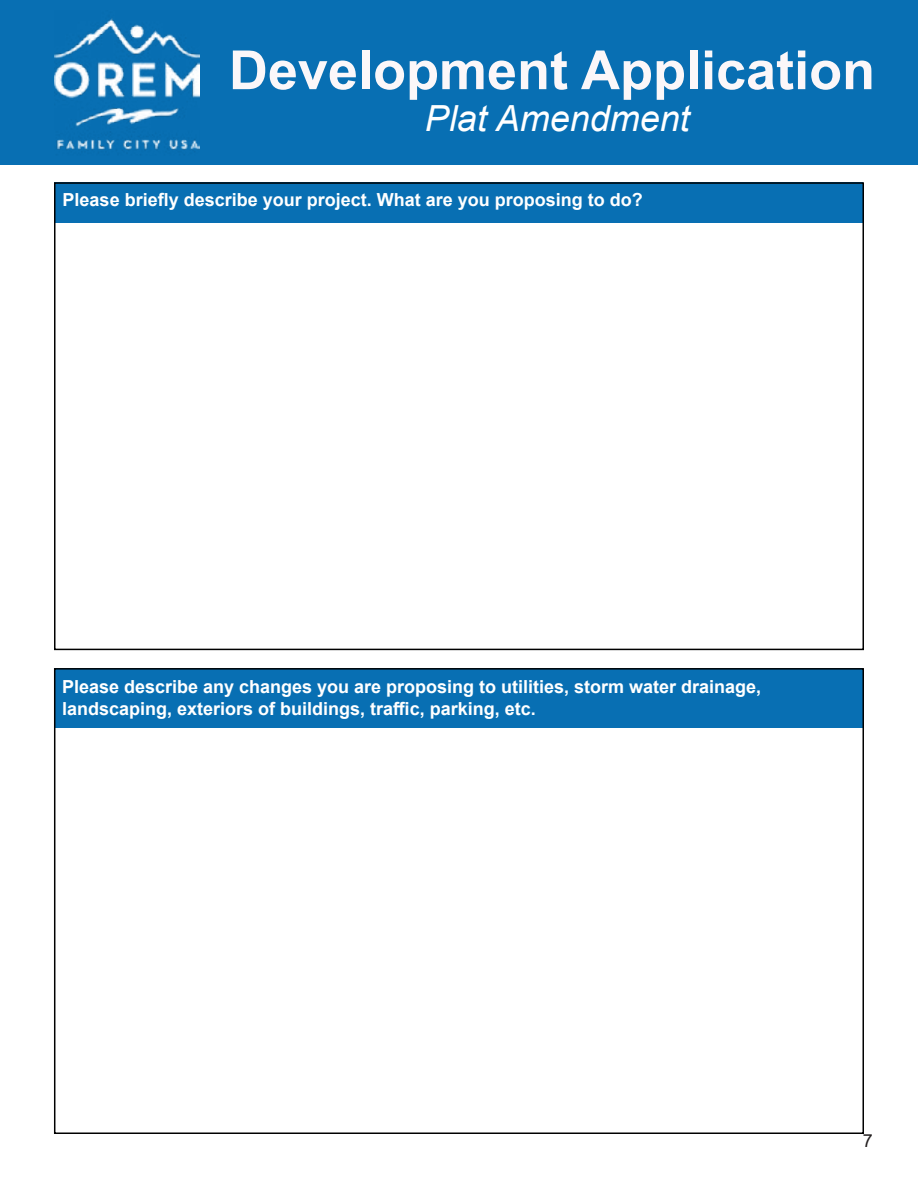
<style>
.page{position:relative;width:918px;height:1188px;background:#fff}
.page>*{position:absolute;margin:0;border:0;box-sizing:border-box;transform-origin:0 0}
.t1{font:700 54px "Arial";color:#fbf7f9}
.t2{font:italic 36px "Arial";color:#fff}
.t3{font:700 18px/21.6px "Arial";color:#fff}
.t4{font:18px "Arial";color:#231f20}
</style>
<div class="page">
<hr style="left:0;top:1px;width:3px;height:164px;background:#086fb3">
<div style="left:0;top:0;width:918px;height:164px;background:#086fb3"></div>
<div style="left:54px;top:182px;width:809px;height:41px;background:#086fb3"></div>
<div style="left:54px;top:182px;width:810px;height:468px;border:2px solid #000"></div>
<div style="left:54px;top:668px;width:809px;height:60px;background:#086fb3"></div>
<div style="left:54px;top:668px;width:810px;height:466px;border:2px solid #000"></div>
<img style="left:55px;top:18px;width:144px;height:132px">
<h1 class="t1" style="left:229px;top:32px;width:648px">Development Application</h1>
<h2 class="t2" style="left:425px;top:95px;width:266px">Plat Amendment</h2>
<p class="t3" style="left:63px;top:189px;width:582px">Please briefly describe your project. What are you proposing to do?</p>
<p class="t3" style="left:62px;top:677px;width:701px">Please describe any changes you are proposing to utilities, storm water drainage, landscaping, exteriors of buildings, traffic, parking, etc.</p>
<p class="t4" style="left:863px;top:1128px;width:12px">7</p>
</div>
